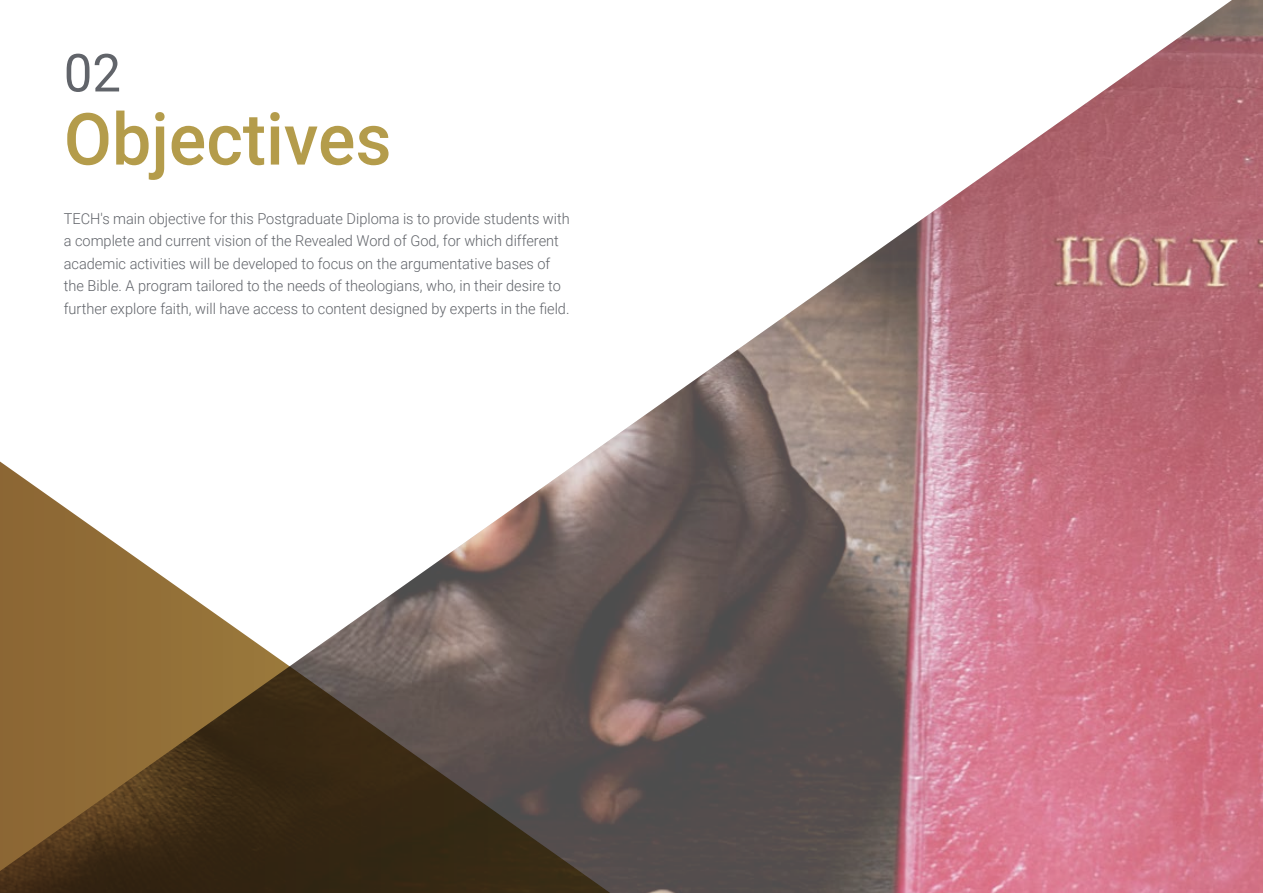
<style>
.page{position:relative;width:1263px;height:893px;background:#fff}
.page>*{position:absolute;margin:0;border:0;box-sizing:border-box;transform-origin:0 0}
.t1{font:500 72px "Roboto";color:#b49c4b}
.t2{font:52.5px "Roboto";color:#61646a}
.t3{font:300 15px/22.5px "Roboto";color:#61646a}
</style>
<div class="page">
<img style="left:601px;top:0;width:662px;height:893px">
<svg style="left:0;top:446px;width:640px;height:447px"></svg>
<h2 class="t2" style="left:64px;top:36px;width:59px">02</h2>
<h1 class="t1" style="left:64px;top:89px;width:329px">Objectives</h1>
<p class="t3" style="left:64px;top:207px;width:507px">TECH's main objective for this Postgraduate Diploma is to provide students with a complete and current vision of the Revealed Word of God, for which different academic activities will be developed to focus on the argumentative bases of the Bible. A program tailored to the needs of theologians, who, in their desire to further explore faith, will have access to content designed by experts in the field.</p>
</div>
